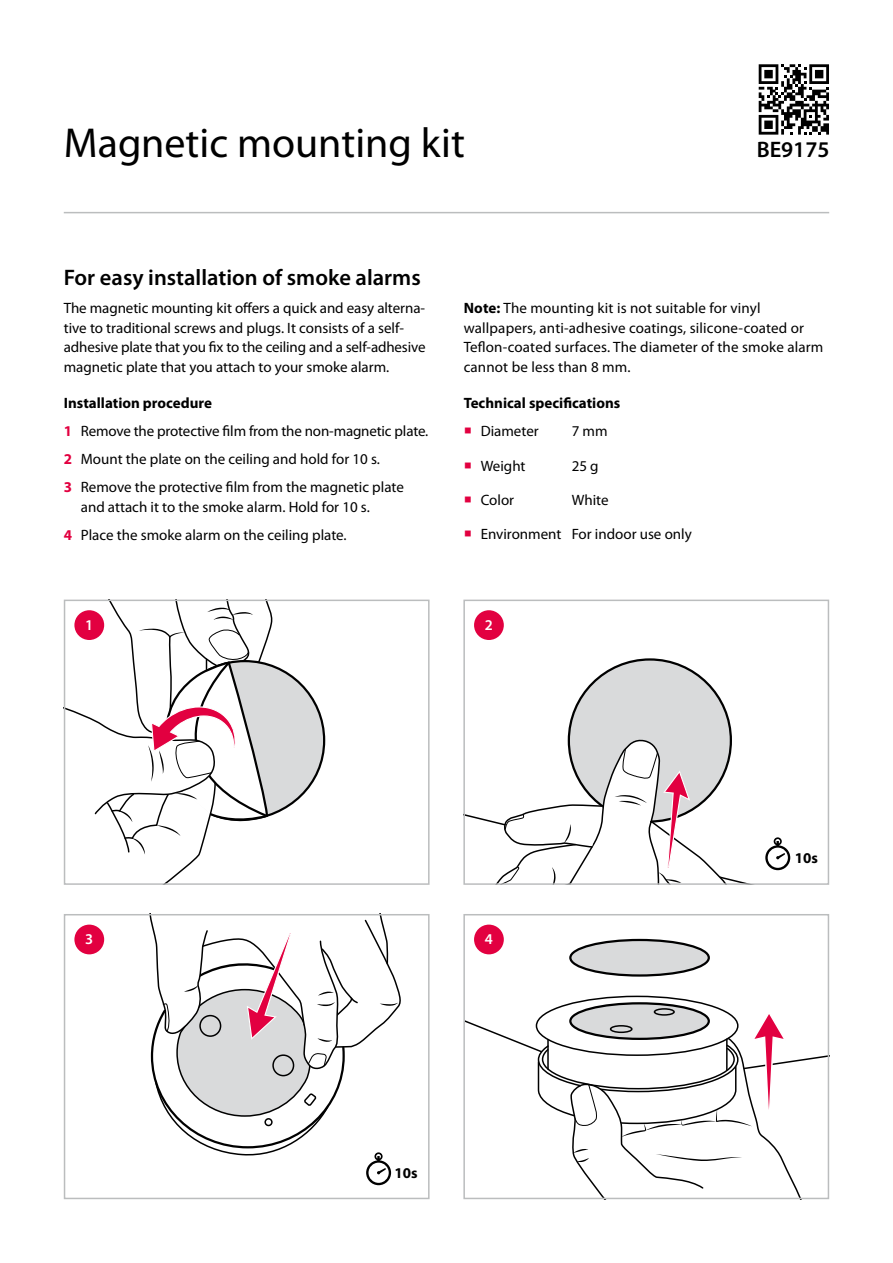
<style>
.page{position:relative;width:893px;height:1263px;background:#fff}
.page>*{position:absolute;margin:0;border:0;box-sizing:border-box;transform-origin:0 0}
.t1{font:42px "Myriad Pro";color:#000}
.t2{font:600 22.5px "Myriad Pro";color:#000}
.t3{font:15px/19.5px "Myriad Pro";color:#000}
.t4{font:700 15px "Myriad Pro";color:#000}
.t5{font:600 15px "Myriad Pro";color:#fff}
.s1{font-weight:700}
.s2{font-weight:700;color:#e20040}
.s3{color:#e20040}
</style>
<div class="page">
<hr style="left:64px;top:212px;width:765px;height:1px;background:#bbbdbe">
<svg style="left:67px;top:603px;width:259px;height:279px"></svg>
<div style="left:64px;top:600px;width:366px;height:285px;border:2px solid #bbbdbe"></div>
<div style="left:64px;top:914px;width:366px;height:285px;border:2px solid #bbbdbe"></div>
<svg style="left:570px;top:1003px;width:139px;height:36px"></svg>
<div style="left:569px;top:1002px;width:141px;height:38px;border:2px solid #000;border-radius:50%"></div>
<div style="left:570px;top:940px;width:139px;height:35px;background:#d9dadb;border-radius:50%"></div>
<div style="left:569px;top:939px;width:141px;height:38px;border:2px solid #000;border-radius:50%"></div>
<div style="left:654px;top:1008px;width:21px;height:8px;border:2px solid #000;border-radius:50%"></div>
<svg style="left:466px;top:1010px;width:360px;height:186px"></svg>
<div style="left:463px;top:914px;width:366px;height:285px;border:2px solid #bbbdbe"></div>
<div style="left:569px;top:659px;width:162px;height:162px;background:#d9dadb;border-radius:50%"></div>
<div style="left:463px;top:600px;width:366px;height:285px;border:2px solid #bbbdbe"></div>
<div style="left:74px;top:610px;width:30px;height:30px;background:#e20040;border-radius:50%"></div>
<div style="left:474px;top:610px;width:30px;height:30px;background:#e20040;border-radius:50%"></div>
<div style="left:74px;top:924px;width:30px;height:30px;background:#e20040;border-radius:50%"></div>
<div style="left:474px;top:924px;width:30px;height:30px;background:#e20040;border-radius:50%"></div>
<svg style="left:463px;top:737px;width:361px;height:148px"></svg>
<svg style="left:147px;top:914px;width:256px;height:271px"></svg>
<svg style="left:759px;top:64px;width:70px;height:71px"></svg>
<h1 class="t1" style="left:64px;top:117px;width:403px">Magnetic mounting kit</h1>
<h2 class="t2" style="left:757px;top:135px;width:74px">BE9175</h2>
<h2 class="t2" style="left:64px;top:263px;width:358px">For easy installation of smoke alarms</h2>
<p class="t3" style="left:64px;top:298px;width:363px">The magnetic mounting kit offers a quick and easy alterna&shy;tive to traditional screws and plugs. It consists of a self&shy;adhesive plate that you fix to the ceiling and a self-adhesive magnetic plate that you attach to your smoke alarm.</p>
<p class="t3" style="left:64px;top:389px;width:366px;line-height:28px"><span class="s1">Installation procedure<br></span><span class="s2">1</span> Remove the protective film from the non-magnetic plate.<br><span class="s2">2</span> Mount the plate on the ceiling and hold for 10 s.<br><span class="s2">3</span> Remove the protective film from the magnetic plate</p>
<p class="t3" style="left:64px;top:492px;width:308px;line-height:28px;text-indent:17px">and attach it to the smoke alarm. Hold for 10 s.<br><span class="s2">4</span> Place the smoke alarm on the ceiling plate.</p>
<p class="t3" style="left:464px;top:298px;width:361px"><span class="s1">Note:</span> The mounting kit is not suitable for vinyl wallpapers, anti-adhesive coatings, silicone-coated or Teflon-coated surfaces. The diameter of the smoke alarm cannot be less than 8 mm.</p>
<p class="t4" style="left:464px;top:393px;width:158px">Technical specifications</p>
<p class="t3" style="left:464px;top:421px;width:77px"><span class="s3">○</span> Diameter</p>
<p class="t3" style="left:572px;top:421px;width:37px">7 mm</p>
<p class="t3" style="left:464px;top:455px;width:63px"><span class="s3">○</span> Weight</p>
<p class="t3" style="left:572px;top:455px;width:28px">25 g</p>
<p class="t3" style="left:464px;top:490px;width:52px"><span class="s3">○</span> Color</p>
<p class="t3" style="left:572px;top:490px;width:38px">White</p>
<p class="t3" style="left:464px;top:524px;width:230px"><span class="s3">○</span> Environment For indoor use only</p>
<p class="t5" style="left:85px;top:615px;width:10px">1</p>
<p class="t5" style="left:485px;top:615px;width:10px">2</p>
<p class="t5" style="left:85px;top:930px;width:10px">3</p>
<p class="t5" style="left:485px;top:930px;width:10px">4</p>
<p class="t4" style="left:394px;top:1163px;width:25px">10s</p>
<p class="t4" style="left:795px;top:849px;width:25px">10s</p>
</div>
